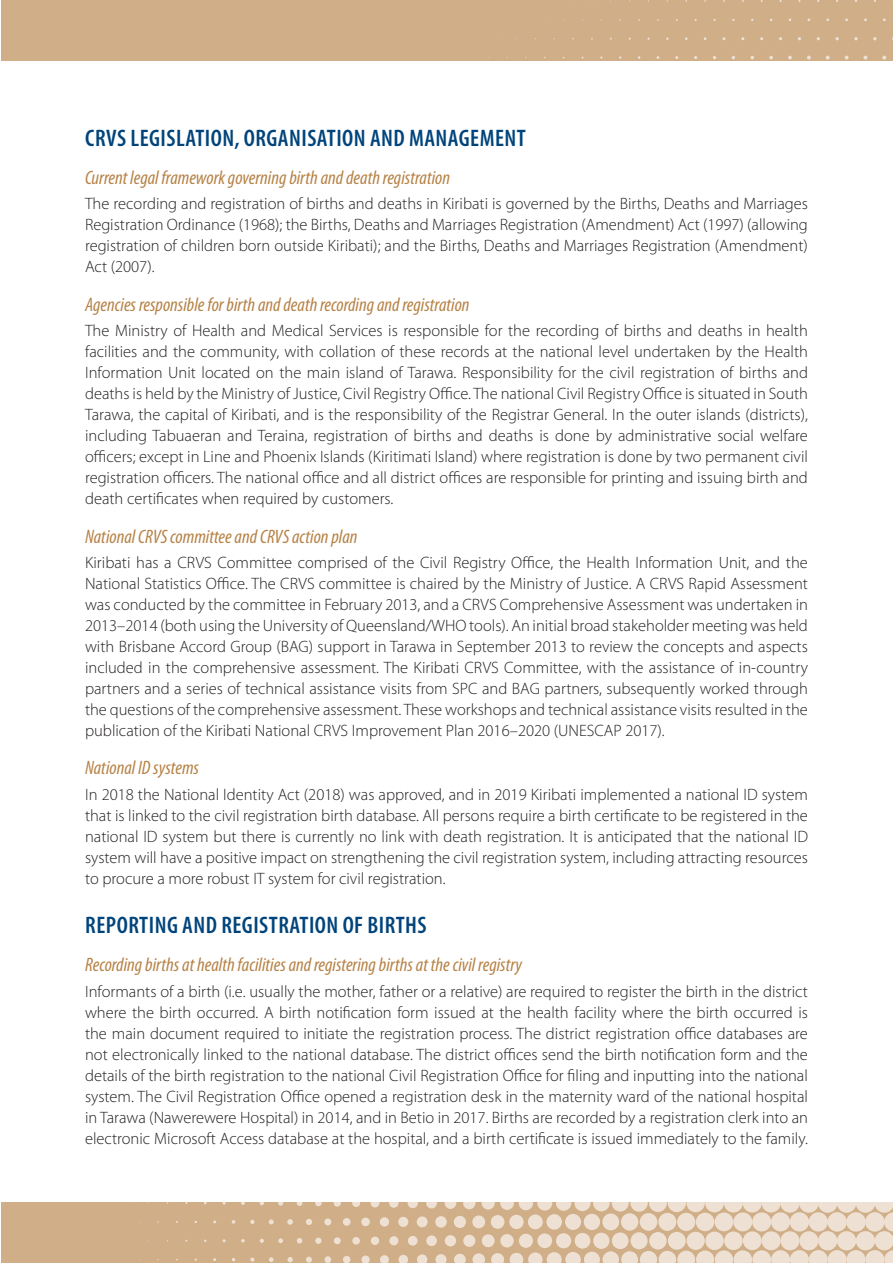
<style>
.page{position:relative;width:893px;height:1263px;background:#fff}
.page>*{position:absolute;margin:0;border:0;box-sizing:border-box;transform-origin:0 0}
.Titles{font:600 condensed 24px "Myriad Pro";letter-spacing:.02em;color:#00447b}
.Sub_title{font:italic condensed 19.5px "Myriad Pro";color:#b68246}
.Body_text{font:300 16.5px/21px "Myriad Pro";color:#231f20;text-align:justify}
</style>
<div class="page">
<div style="left:2px;top:0;width:891px;height:61px;background:#d0ae87"></div>
<svg style="left:769px;top:56px;width:4px;height:3px"></svg>
<svg style="left:788px;top:56px;width:4px;height:3px"></svg>
<svg style="left:807px;top:56px;width:4px;height:4px"></svg>
<svg style="left:826px;top:56px;width:4px;height:4px"></svg>
<svg style="left:845px;top:56px;width:4px;height:4px"></svg>
<svg style="left:863px;top:56px;width:4px;height:4px"></svg>
<svg style="left:882px;top:56px;width:4px;height:4px"></svg>
<div style="left:2px;top:1203px;width:891px;height:60px;background:#d0ae87"></div>
<svg style="left:241px;top:1202px;width:4px;height:3px"></svg>
<svg style="left:260px;top:1202px;width:4px;height:3px"></svg>
<svg style="left:278px;top:1202px;width:5px;height:3px"></svg>
<svg style="left:297px;top:1202px;width:5px;height:4px"></svg>
<svg style="left:315px;top:1200px;width:7px;height:6px"></svg>
<svg style="left:334px;top:1199px;width:7px;height:8px"></svg>
<svg style="left:352px;top:1199px;width:8px;height:8px"></svg>
<svg style="left:371px;top:1199px;width:8px;height:8px"></svg>
<svg style="left:389px;top:1198px;width:10px;height:10px"></svg>
<svg style="left:408px;top:1198px;width:10px;height:10px"></svg>
<svg style="left:426px;top:1197px;width:11px;height:11px"></svg>
<svg style="left:445px;top:1197px;width:11px;height:12px"></svg>
<svg style="left:463px;top:1197px;width:13px;height:12px"></svg>
<svg style="left:482px;top:1196px;width:13px;height:13px"></svg>
<svg style="left:232px;top:1220px;width:3px;height:4px"></svg>
<svg style="left:250px;top:1220px;width:5px;height:4px"></svg>
<svg style="left:269px;top:1219px;width:5px;height:5px"></svg>
<svg style="left:287px;top:1219px;width:6px;height:6px"></svg>
<svg style="left:306px;top:1219px;width:6px;height:6px"></svg>
<div style="left:324px;top:1218px;width:7px;height:7px;background:#eee1d3;border-radius:50%"></div>
<div style="left:343px;top:1218px;width:8px;height:8px;background:#eee1d3;border-radius:50%"></div>
<svg style="left:361px;top:1217px;width:9px;height:9px"></svg>
<div style="left:380px;top:1217px;width:9px;height:9px;background:#eee1d3;border-radius:50%"></div>
<div style="left:398px;top:1217px;width:10px;height:10px;background:#eee1d3;border-radius:50%"></div>
<div style="left:417px;top:1216px;width:11px;height:11px;background:#eee1d3;border-radius:50%"></div>
<svg style="left:435px;top:1216px;width:12px;height:12px"></svg>
<div style="left:454px;top:1216px;width:12px;height:12px;background:#eee1d3;border-radius:50%"></div>
<svg style="left:472px;top:1215px;width:13px;height:13px"></svg>
<svg style="left:241px;top:1239px;width:4px;height:3px"></svg>
<svg style="left:260px;top:1239px;width:4px;height:4px"></svg>
<svg style="left:278px;top:1238px;width:5px;height:5px"></svg>
<svg style="left:297px;top:1238px;width:5px;height:5px"></svg>
<svg style="left:315px;top:1237px;width:7px;height:7px"></svg>
<div style="left:334px;top:1237px;width:7px;height:7px;background:#eee1d3;border-radius:50%"></div>
<div style="left:352px;top:1237px;width:8px;height:7px;background:#eee1d3;border-radius:50%"></div>
<div style="left:371px;top:1236px;width:8px;height:9px;background:#eee1d3;border-radius:50%"></div>
<div style="left:389px;top:1236px;width:9px;height:9px;background:#eee1d3;border-radius:50%"></div>
<div style="left:408px;top:1236px;width:10px;height:9px;background:#eee1d3;border-radius:50%"></div>
<div style="left:426px;top:1235px;width:11px;height:11px;background:#eee1d3;border-radius:50%"></div>
<div style="left:445px;top:1235px;width:11px;height:11px;background:#eee1d3;border-radius:50%"></div>
<div style="left:463px;top:1235px;width:12px;height:12px;background:#eee1d3;border-radius:50%"></div>
<div style="left:482px;top:1234px;width:13px;height:13px;background:#eee1d3;border-radius:50%"></div>
<svg style="left:250px;top:1257px;width:4px;height:5px"></svg>
<svg style="left:269px;top:1257px;width:5px;height:5px"></svg>
<svg style="left:287px;top:1257px;width:6px;height:5px"></svg>
<svg style="left:306px;top:1257px;width:6px;height:5px"></svg>
<div style="left:324px;top:1256px;width:7px;height:7px;background:#eee1d3;border-radius:50%"></div>
<div style="left:343px;top:1256px;width:7px;height:7px;background:#eee1d3;border-radius:50%"></div>
<div style="left:361px;top:1255px;width:9px;height:8px;background:#eee1d3;border-radius:50%"></div>
<svg style="left:380px;top:1255px;width:9px;height:8px"></svg>
<svg style="left:398px;top:1255px;width:10px;height:8px"></svg>
<svg style="left:417px;top:1254px;width:10px;height:9px"></svg>
<svg style="left:435px;top:1254px;width:12px;height:9px"></svg>
<svg style="left:454px;top:1254px;width:12px;height:9px"></svg>
<svg style="left:472px;top:1253px;width:13px;height:10px"></svg>
<svg style="left:491px;top:1197px;width:402px;height:66px"></svg>
<p class="Titles" style="left:85px;top:123px;width:442px">CRVS LEGISLATION, ORGANISATION AND MANAGEMENT</p>
<p class="Sub_title" style="left:85px;top:166px;width:366px">Current legal framework governing birth and death registration</p>
<p class="Body_text" style="left:85px;top:193px;width:724px">The recording and registration of births and deaths in Kiribati is governed by the Births, Deaths and Marriages Registration Ordinance (1968); the Births, Deaths and Marriages Registration (Amendment) Act (1997) (allowing registration of children born outside Kiribati); and the Births, Deaths and Marriages Registration (Amendment)<br>Act (2007).</p>
<p class="Sub_title" style="left:85px;top:293px;width:386px">Agencies responsible for birth and death recording and registration</p>
<p class="Body_text" style="left:85px;top:320px;width:724px">The Ministry of Health and Medical Services is responsible for the recording of births and deaths in health facilities and the community, with collation of these records at the national level undertaken by the Health Information Unit located on the main island of Tarawa. Responsibility for the civil registration of births and deaths is held by the Ministry of Justice, Civil Registry Office. The national Civil Registry Office is situated in South Tarawa, the capital of Kiribati, and is the responsibility of the Registrar General. In the outer islands (districts), including Tabuaeran and Teraina, registration of births and deaths is done by administrative social welfare officers; except in Line and Phoenix Islands (Kiritimati Island) where registration is done by two permanent civil registration officers. The national office and all district offices are responsible for printing and issuing birth and death certificates when required by customers.</p>
<p class="Sub_title" style="left:85px;top:524px;width:274px">National CRVS committee and CRVS action plan</p>
<p class="Body_text" style="left:85px;top:552px;width:724px">Kiribati has a CRVS Committee comprised of the Civil Registry Office, the Health Information Unit, and the National Statistics Office. The CRVS committee is chaired by the Ministry of Justice. A CRVS Rapid Assessment was conducted by the committee in February 2013, and a CRVS Comprehensive Assessment was undertaken in 2013–2014 (both using the University of Queensland/WHO tools). An initial broad stakeholder meeting was held with Brisbane Accord Group (BAG) support in Tarawa in September 2013 to review the concepts and aspects included in the comprehensive assessment. The Kiribati CRVS Committee, with the assistance of in-country partners and a series of technical assistance visits from SPC and BAG partners, subsequently worked through the questions of the comprehensive assessment. These workshops and technical assistance visits resulted in the publication of the Kiribati National CRVS Improvement Plan 2016–2020 (UNESCAP 2017).</p>
<p class="Sub_title" style="left:85px;top:756px;width:116px">National ID systems</p>
<p class="Body_text" style="left:85px;top:783px;width:724px">In 2018 the National Identity Act (2018) was approved, and in 2019 Kiribati implemented a national ID system that is linked to the civil registration birth database. All persons require a birth certificate to be registered in the national ID system but there is currently no link with death registration. It is anticipated that the national ID system will have a positive impact on strengthening the civil registration system, including attracting resources to procure a more robust IT system for civil registration.</p>
<p class="Titles" style="left:85px;top:910px;width:343px">REPORTING AND REGISTRATION OF BIRTHS</p>
<p class="Sub_title" style="left:85px;top:953px;width:439px">Recording births at health facilities and registering births at the civil registry</p>
<p class="Body_text" style="left:85px;top:980px;width:724px">Informants of a birth (i.e. usually the mother, father or a relative) are required to register the birth in the district where the birth occurred. A birth notification form issued at the health facility where the birth occurred is the main document required to initiate the registration process. The district registration office databases are not electronically linked to the national database. The district offices send the birth notification form and the details of the birth registration to the national Civil Registration Office for filing and inputting into the national system. The Civil Registration Office opened a registration desk in the maternity ward of the national hospital in Tarawa (Nawerewere Hospital) in 2014, and in Betio in 2017. Births are recorded by a registration clerk into an electronic Microsoft Access database at the hospital, and a birth certificate is issued immediately to the family.</p>
</div>
